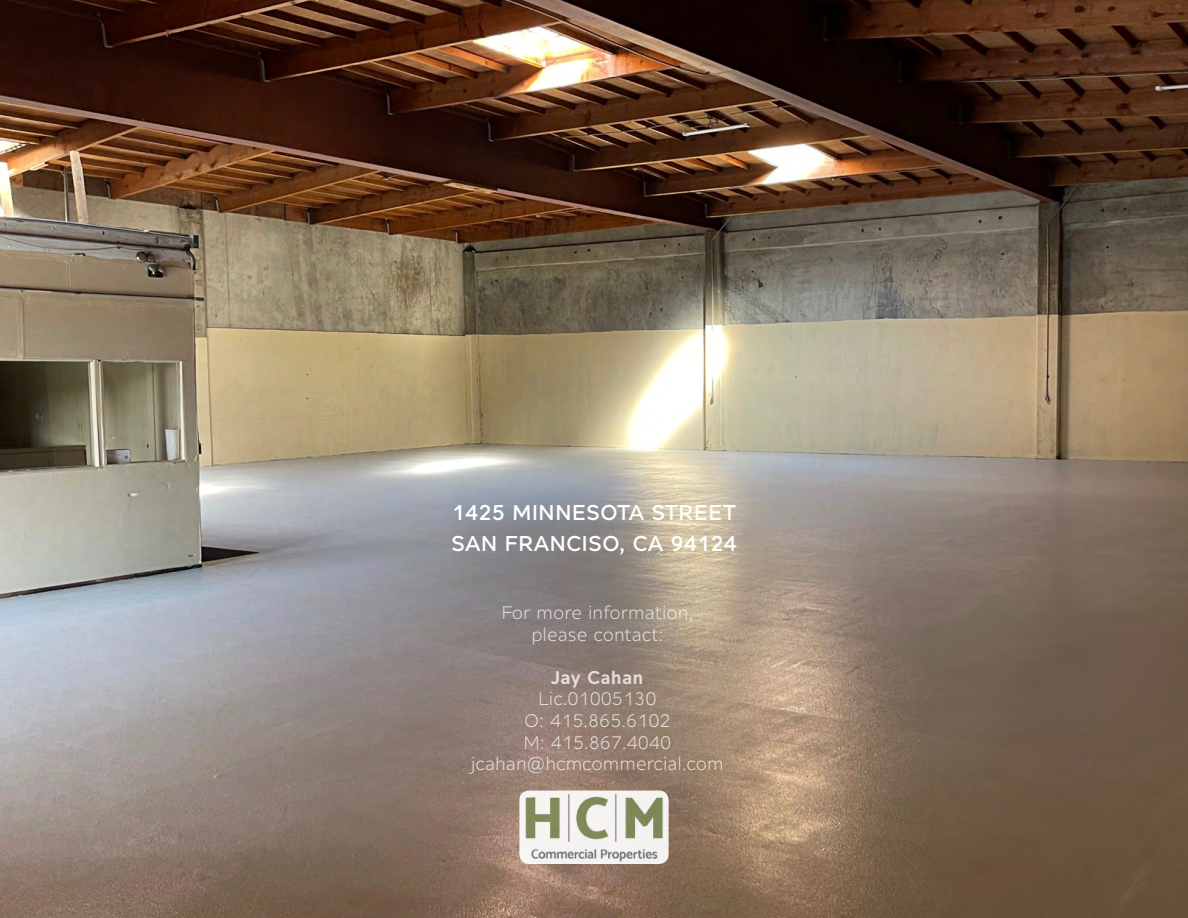
<style>
.page{position:relative;width:1188px;height:918px;background:#fff}
.page>*{position:absolute;margin:0;border:0;box-sizing:border-box;transform-origin:0 0}
.t1{font:500 21px/31.2px "Alleyn";color:#fff;text-align:right}
.t2{font:18px/21.6px "Alleyn";color:#fff;text-align:center}
.t3{font:600 18px "Alleyn";color:#fff}
</style>
<div class="page">
<img style="left:0;top:0;width:1188px;height:918px">
<img style="left:519px;top:791px;width:150px;height:73px">
<p class="t1" style="left:452px;top:496px;width:286px">1425 MINNESOTA STREET<br>94124</p>
<p class="t1" style="left:451px;top:527px;width:198px">SAN FRANCISO CA,</p>
<p class="t2" style="left:502px;top:602px;width:193px">For more information, please contact:</p>
<p class="t3" style="left:551px;top:666px;width:94px">Jay Cahan</p>
<p class="t2" style="left:471px;top:688px;width:254px">Lic.01005130<br>O: 415.865.6102<br>M: 415.867.4040 jcahan@hcmcommercial.com</p>
</div>
